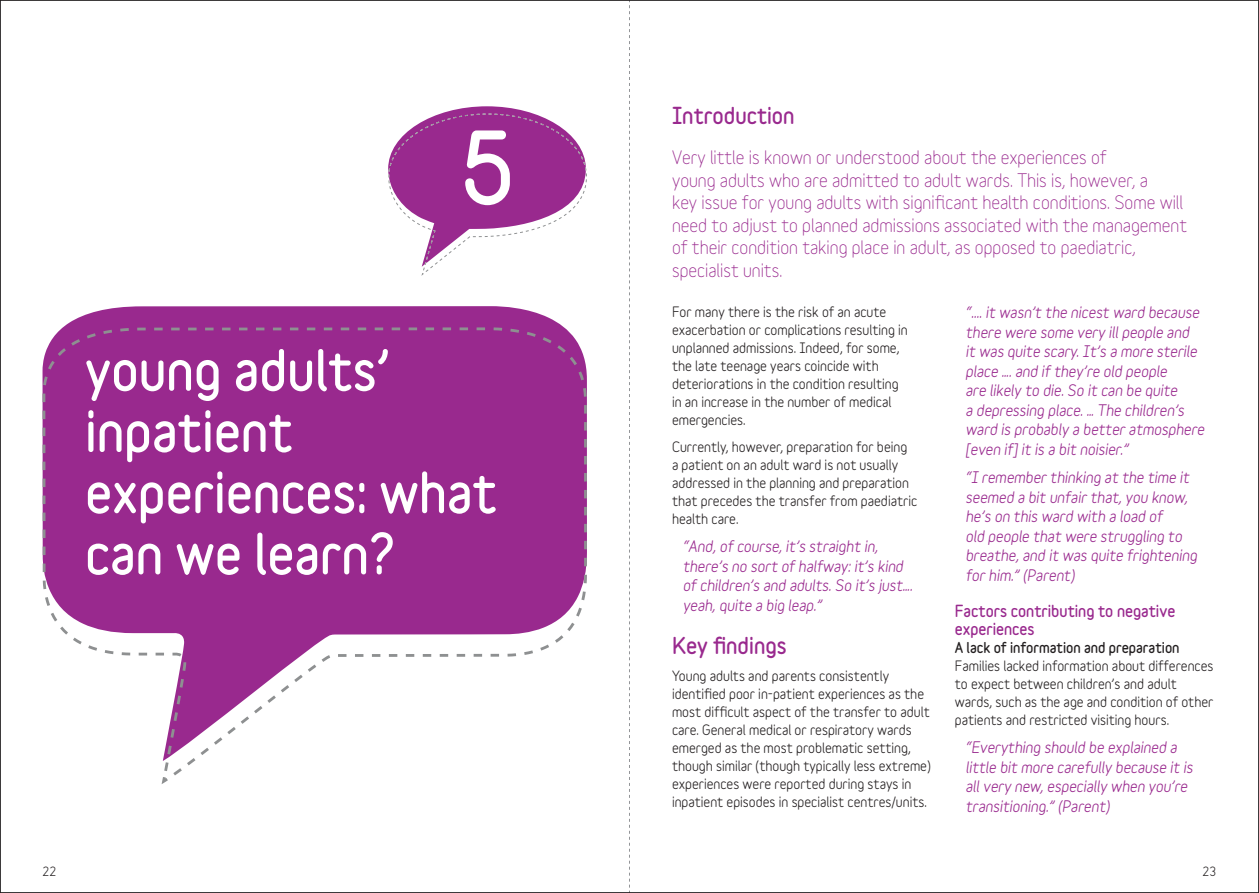
<style>
.page{position:relative;width:1259px;height:893px;background:#fff}
.page>*{position:absolute;margin:0;border:0;box-sizing:border-box;transform-origin:0 0}
.t1{font:900 90px "Variable";color:#fff}
.t2{font:900 51px/61.2px "Variable";color:#fff}
.t3{font:900 21px "Variable";color:#99298e}
.t4{font:18px/22.5px "Variable";color:#99298e}
.t5{font:italic 700 15px/19.5px "Variable";color:#99298e}
.t6{font:900 15px/18px "Variable";color:#99298e}
.t7{font:700 13.5px/18px "Variable";color:#231f20}
.t8{font:900 13.5px "Variable";color:#231f20}
.t9{font:700 12px "Variable";color:#231f20}
</style>
<div class="page">
<svg style="left:63px;top:306px;width:501px;height:21px;background:#a33e99"></svg>
<svg style="left:162px;top:777px;width:6px;height:7px"></svg>
<svg style="left:43px;top:327px;width:544px;height:448px;fill:#99298e"></svg>
<svg style="left:388px;top:106px;width:199px;height:170px"></svg>
<svg style="left:629px;top:2px;width:1px;height:889px"></svg>
<h1 class="t1" style="left:460px;top:109px;width:56px">5</h1>
<h2 class="t2" style="left:85px;top:339px;width:413px">young adults’ inpatient experiences: what can we learn?</h2>
<h3 class="t3" style="left:672px;top:101px;width:124px">Introduction</h3>
<p class="t4" style="left:672px;top:146px;width:516px">Very little is known or understood about the experiences of<br>young adults who are admitted to adult wards. This is, however, a<br>key issue for young adults with significant health conditions. Some will need to adjust to planned admissions associated with the management of their condition taking place in adult, as opposed to paediatric, specialist units.</p>
<p class="t7" style="left:672px;top:303px;width:237px">For many there is the risk of an acute exacerbation or complications resulting in unplanned admissions. Indeed, for some, the late teenage years coincide with deteriorations in the condition resulting in an increase in the number of medical emergencies.</p>
<p class="t7" style="left:672px;top:438px;width:247px">Currently, however, preparation for being<br>a patient on an adult ward is not usually addressed in the planning and preparation that precedes the transfer from paediatric health care.</p>
<p class="t5" style="left:682px;top:537px;width:231px">“And, of course, it’s straight in, there’s no sort of halfway: it’s kind of children’s and adults. So it’s just…. yeah, quite a big leap.”</p>
<h3 class="t3" style="left:672px;top:632px;width:116px">Key findings</h3>
<p class="t7" style="left:672px;top:667px;width:260px">Young adults and parents consistently identified poor in-patient experiences as the most difficult aspect of the transfer to adult care. General medical or respiratory wards emerged as the most problematic setting, though similar (though typically less extreme) experiences were reported during stays in inpatient episodes in specialist centres/units.</p>
<p class="t5" style="left:965px;top:302px;width:240px">“.... it wasn’t the nicest ward because there were some very ill people and<br>it was quite scary. It’s a more sterile place …. and if they’re old people<br>are likely to die. So it can be quite<br>a depressing place. … The children’s ward is probably a better atmosphere [even if] it is a bit noisier.”</p>
<p class="t5" style="left:965px;top:467px;width:233px">“I remember thinking at the time it seemed a bit unfair that, you know, he’s on this ward with a load of<br>old people that were struggling to breathe, and it was quite frightening for him.” (Parent)</p>
<p class="t6" style="left:955px;top:601px;width:222px">Factors contributing to negative experiences</p>
<p class="t8" style="left:955px;top:638px;width:226px">A lack of information and preparation</p>
<p class="t7" style="left:955px;top:656px;width:260px">Families lacked information about differences to expect between children’s and adult wards, such as the age and condition of other patients and restricted visiting hours.</p>
<p class="t5" style="left:965px;top:737px;width:229px">“Everything should be explained a little bit more carefully because it is all very new, especially when you’re transitioning.” (Parent)</p>
<p class="t9" style="left:43px;top:865px;width:15px">22</p>
<p class="t9" style="left:1202px;top:865px;width:15px">23</p>
</div>
